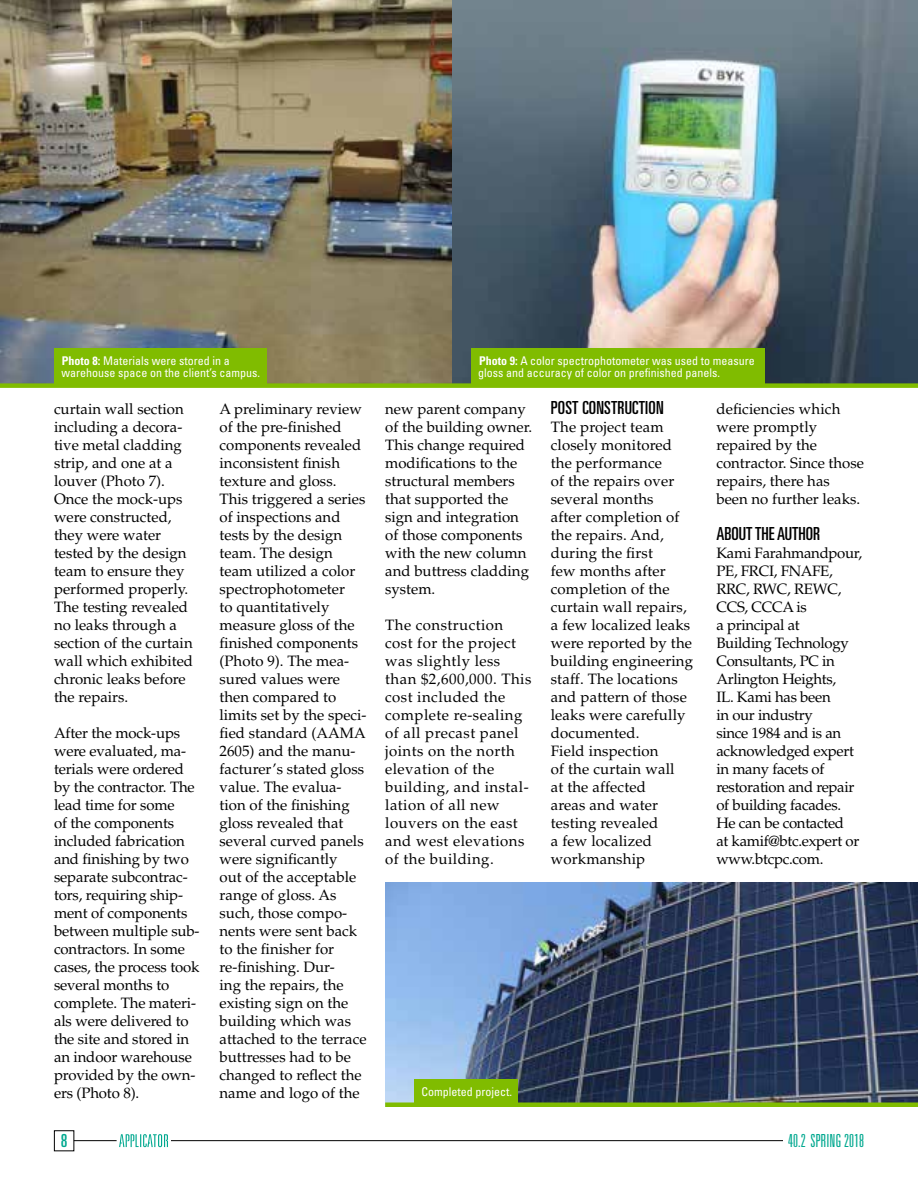
<style>
.page{position:relative;width:918px;height:1188px;background:#fff}
.page>*{position:absolute;margin:0;border:0;box-sizing:border-box;transform-origin:0 0}
.t1{font:ultra-condensed 18px "Univers";letter-spacing:.01em;color:#000}
.t2{font:300 ultra-condensed 18px "Univers";color:#00a88f}
.t3{font:ultra-condensed 18px "Univers";color:#00a88f}
.t4{font:15px/18px "Palatino LT Std";color:#000}
.t5{font:15px/18px "Palatino LT Std";letter-spacing:-.02em;color:#000}
.t6{font:15px/18px "Palatino LT Std";letter-spacing:.03em;color:#000}
.t7{font:condensed 12px/12px "Univers";color:#fff}
.s1{font-weight:700}
</style>
<div class="page">
<img style="left:0;top:0;width:918px;height:383px">
<img style="left:385px;top:883px;width:533px;height:219px">
<div style="left:0;top:383px;width:918px;height:5px;background:#80bc00"></div>
<div style="left:385px;top:1102px;width:533px;height:5px;background:#80bc00"></div>
<div style="left:54px;top:348px;width:213px;height:35px;background:#80bc00"></div>
<div style="left:471px;top:348px;width:294px;height:35px;background:#80bc00"></div>
<div style="left:414px;top:1079px;width:103px;height:23px;background:#80bc00"></div>
<div style="left:54px;top:1130px;width:20px;height:21px;border:1px solid #000"></div>
<hr style="left:74px;top:1140px;width:43px;height:1px;background:#000">
<hr style="left:171px;top:1140px;width:612px;height:1px;background:#000">
<svg style="left:119px;top:1134px;width:49px;height:13px"></svg>
<p class="t7" style="left:62px;top:354px;width:200px"><span class="s1">Photo 8:</span> Materials were stored in a warehouse space on the client’s campus.</p>
<p class="t7" style="left:478px;top:354px;width:278px"><span class="s1">Photo 9:</span> A color spectrophotometer was used to measure gloss and accuracy of color on prefinished panels.</p>
<p class="t4" style="left:54px;top:400px;width:141px">curtain wall section including a decora&shy;tive metal cladding strip, and one at a louver (Photo 7).<br>Once the mock-ups were constructed, they were water tested by the design team to ensure they performed properly.<br>The testing revealed no leaks through a section of the curtain wall which exhibited chronic leaks before the repairs.</p>
<p class="t4" style="left:54px;top:724px;width:147px">After the mock-ups were evaluated, ma&shy;terials were ordered by the contractor. The lead time for some<br>of the components included fabrication and finishing by two separate subcontrac&shy;tors, requiring ship&shy;ment of components between multiple sub&shy;contractors. In some cases, the process took several months to complete. The materi&shy;als were delivered to the site and stored in an indoor warehouse provided by the own&shy;ers (Photo 8).</p>
<p class="t4" style="left:220px;top:400px;width:149px">A preliminary review of the pre-finished components revealed inconsistent finish texture and gloss.<br>This triggered a series of inspections and tests by the design team. The design team utilized a color spectrophotometer<br>to quantitatively measure gloss of the finished components (Photo 9). The mea&shy;sured values were then compared to limits set by the speci&shy;fied standard (AAMA<br>2605) and the manu&shy;facturer’s stated gloss value. The evalua&shy;tion of the finishing gloss revealed that several curved panels were significantly<br>out of the acceptable range of gloss. As such, those compo&shy;nents were sent back to the finisher for re-finishing. Dur-<br>ing the repairs, the existing sign on the building which was attached to the terrace buttresses had to be changed to reflect the name and logo of the</p>
<p class="t4" style="left:385px;top:400px;width:149px">new parent company of the building owner.<br>This change required modifications to the structural members that supported the sign and integration of those components with the new column and buttress cladding system.</p>
<p class="t6" style="left:385px;top:616px;width:148px">The construction cost for the project was slightly less than $2,600,000. This cost included the complete re-sealing of all precast panel joints on the north elevation of the building, and instal&shy;lation of all new louvers on the east and west elevations of the building.</p>
<p class="t7" style="left:421px;top:1085px;width:92px">Completed project.</p>
<p class="t1" style="left:551px;top:397px;width:114px">POST CONSTRUCTION</p>
<p class="t4" style="left:551px;top:418px;width:144px">The project team closely monitored the performance<br>of the repairs over several months<br>after completion of the repairs. And, during the first<br>few months after completion of the curtain wall repairs, a few localized leaks were reported by the building engineering staff. The locations and pattern of those leaks were carefully documented.<br>Field inspection<br>of the curtain wall<br>at the affected<br>areas and water testing revealed<br>a few localized workmanship</p>
<p class="t4" style="left:716px;top:400px;width:149px">deficiencies which were promptly repaired by the contractor. Since those repairs, there has been no further leaks.</p>
<p class="t1" style="left:716px;top:523px;width:105px">ABOUT THE AUTHOR</p>
<p class="t5" style="left:716px;top:544px;width:147px">Kami Farahmandpour,<br>PE, FRCI, FNAFE,<br>RRC, RWC, REWC,<br>CCS, CCCA is<br>a principal at<br>Building Technology<br>Consultants, PC in<br>Arlington Heights,<br>IL. Kami has been<br>in our industry<br>since 1984 and is an acknowledged expert in many facets of restoration and repair of building facades.<br>He can be contacted<br>at kamif@btc.expert or www.btcpc.com.</p>
<p class="t3" style="left:61px;top:1131px;width:8px">8</p>
<p class="t2" style="left:788px;top:1131px;width:77px">40.2 SPRING 2018</p>
</div>
